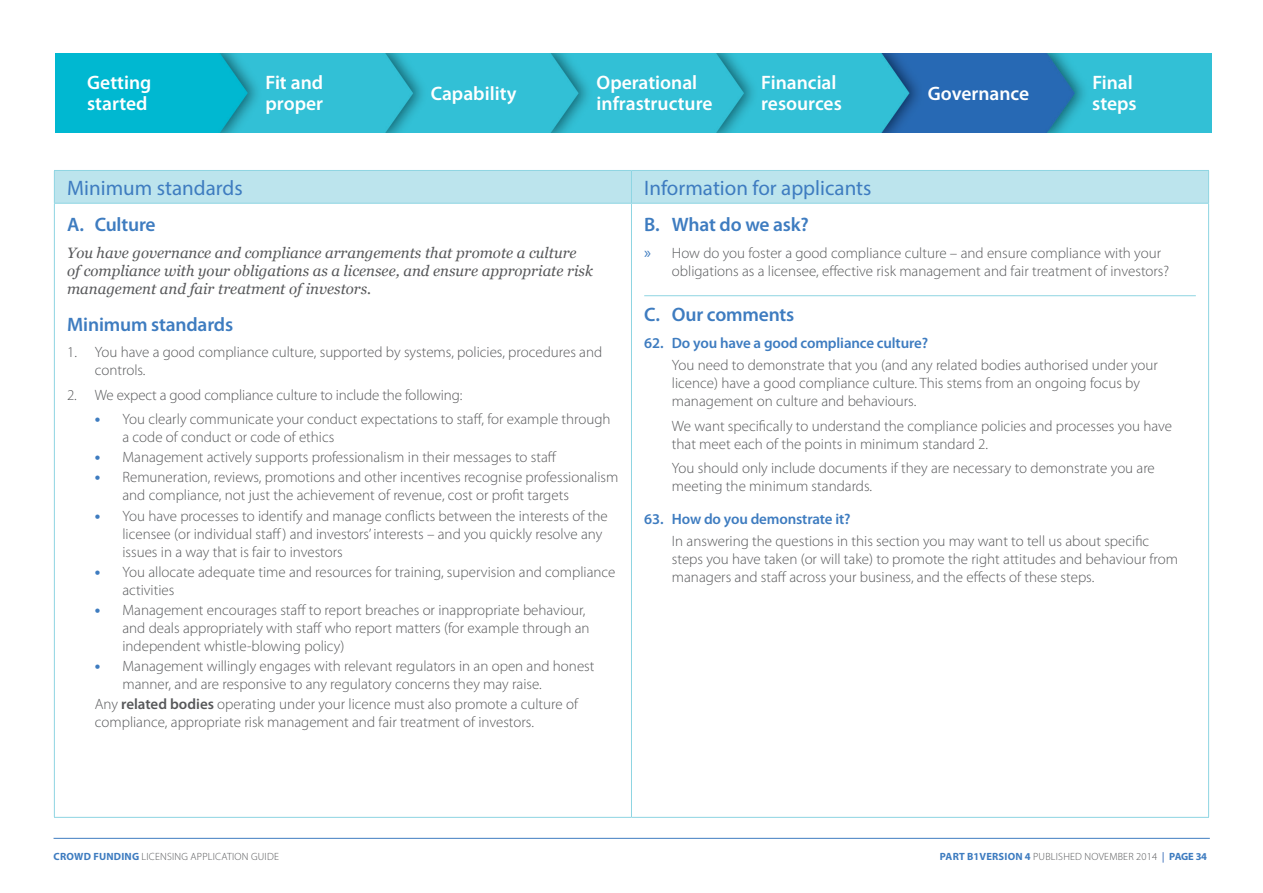
<style>
.page{position:relative;width:1263px;height:893px;background:#fff}
.page>*{position:absolute;margin:0;border:0;box-sizing:border-box;transform-origin:0 0}
.Table_Header{font:21px "Myriad Pro";color:#3e7cc0}
.t1{font:600 19.5px/21px "Myriad Pro";color:#fff}
.Heading_1{font:600 19.5px "Myriad Pro";letter-spacing:-.01em;color:#3e7cc0}
.Heading_1_with_rule{font:600 19.5px "Myriad Pro";letter-spacing:-.01em;color:#3e7cc0}
.Heading_1__A__includ{font:600 19.5px "Myriad Pro";letter-spacing:-.01em;color:#3e7cc0}
.intented_body{font:300 15px/18px "Myriad Pro";color:#57585a}
.Italic_intro{font:italic 15px/18px "Georgia";color:#57585a}
.t2{font:600 15px "Myriad Pro";letter-spacing:-.01em;color:#3e7cc0}
.t3{font:300 10.5px "Myriad Pro";letter-spacing:.02em;color:#57585a}
.s1{font-weight:700;font-size:16.5px;color:#3e7cc0}
.s2{font-weight:600}
.s3{font-weight:400;font-size:16.5px;color:#3e7cc0}
.s4{font-weight:700;color:#3e7cc0}
.s5{font-weight:700;color:#678ec9}
</style>
<div class="page">
<img style="left:56px;top:53px;width:1155px;height:79px">
<hr style="left:54px;top:838px;width:1156px;height:1px;background:#3e7cc0">
<div style="left:55px;top:171px;width:1153px;height:32px;background:#bce4ed"></div>
<hr style="left:631px;top:171px;width:1px;height:32px;background:#8ed5e2">
<hr style="left:631px;top:204px;width:1px;height:613px;background:#8ed5e2">
<hr style="left:54px;top:204px;width:1px;height:613px;background:#8ed5e2">
<hr style="left:1208px;top:204px;width:1px;height:613px;background:#8ed5e2">
<hr style="left:54px;top:817px;width:577px;height:1px;background:#8ed5e2">
<hr style="left:631px;top:817px;width:578px;height:1px;background:#8ed5e2">
<hr style="left:54px;top:170px;width:577px;height:1px;background:#8ed5e2">
<hr style="left:54px;top:171px;width:1px;height:32px;background:#8ed5e2">
<hr style="left:631px;top:170px;width:578px;height:1px;background:#8ed5e2">
<hr style="left:1208px;top:171px;width:1px;height:32px;background:#8ed5e2">
<hr style="left:54px;top:203px;width:577px;height:1px;background:#8ed5e2">
<hr style="left:631px;top:203px;width:578px;height:1px;background:#8ed5e2">
<hr style="left:644px;top:295px;width:552px;height:1px;background:#8ed5e2">
<h2 class="t1" style="left:87px;top:73px;width:66px">Getting started</h2>
<h2 class="t1" style="left:265px;top:73px;width:59px">Fit and proper</h2>
<h2 class="t1" style="left:431px;top:83px;width:87px">Capability</h2>
<h2 class="t1" style="left:597px;top:73px;width:117px">Operational infrastructure</h2>
<h2 class="t1" style="left:761px;top:73px;width:82px">Financial resources</h2>
<h2 class="t1" style="left:928px;top:83px;width:103px">Governance</h2>
<h2 class="t1" style="left:1092px;top:73px;width:46px">Final steps</h2>
<p class="Table_Header" style="left:67px;top:175px;width:177px">Minimum standards</p>
<p class="Table_Header" style="left:644px;top:175px;width:229px">Information for applicants</p>
<p class="Heading_1__A__includ" style="left:67px;top:214px;width:90px">A. Culture</p>
<p class="Italic_intro" style="left:67px;top:243px;width:527px">You have governance and compliance arrangements that promote a culture of compliance with your obligations as a licensee, and ensure appropriate risk management and fair treatment of investors.</p>
<p class="Heading_1" style="left:67px;top:314px;width:168px">Minimum standards</p>
<p class="intented_body" style="left:95px;top:343px;width:509px;text-indent:-28px">1. You have a good compliance culture, supported by systems, policies, procedures and controls.</p>
<p class="intented_body" style="left:67px;top:386px;width:397px">2. We expect a good compliance culture to include the following:</p>
<p class="intented_body" style="left:122px;top:410px;width:490px;text-indent:-28px"><span class="s1">•</span> You clearly communicate your conduct expectations to staff, for example through a code of conduct or code of ethics</p>
<p class="intented_body" style="left:95px;top:448px;width:463px"><span class="s1">•</span> Management actively supports professionalism in their messages to staff</p>
<p class="intented_body" style="left:122px;top:468px;width:497px;text-indent:-28px"><span class="s1">•</span> Remuneration, reviews, promotions and other incentives recognise professionalism and compliance, not just the achievement of revenue, cost or profit targets</p>
<p class="intented_body" style="left:122px;top:506px;width:487px;text-indent:-28px"><span class="s1">•</span> You have processes to identify and manage conflicts between the interests of the licensee (or individual staff) and investors’ interests – and you quickly resolve any issues in a way that is fair to investors</p>
<p class="intented_body" style="left:122px;top:563px;width:495px;text-indent:-28px"><span class="s1">•</span> You allocate adequate time and resources for training, supervision and compliance activities</p>
<p class="intented_body" style="left:122px;top:601px;width:469px;text-indent:-28px"><span class="s1">•</span> Management encourages staff to report breaches or inappropriate behaviour, and deals appropriately with staff who report matters (for example through an independent whistle-blowing policy)</p>
<p class="intented_body" style="left:122px;top:657px;width:474px;text-indent:-28px"><span class="s1">•</span> Management willingly engages with relevant regulators in an open and honest manner, and are responsive to any regulatory concerns they may raise.</p>
<p class="intented_body" style="left:95px;top:695px;width:485px">Any <span class="s2">related bodies</span> operating under your licence must also promote a culture of compliance, appropriate risk management and fair treatment of investors.</p>
<p class="Heading_1" style="left:644px;top:214px;width:166px">B. What do we ask?</p>
<p class="intented_body" style="left:672px;top:243px;width:499px;text-indent:-28px"><span class="s3">»</span> How do you foster a good compliance culture – and ensure compliance with your obligations as a licensee, effective risk management and fair treatment of investors?</p>
<p class="Heading_1_with_rule" style="left:644px;top:304px;width:152px">C. Our comments</p>
<p class="t2" style="left:644px;top:335px;width:285px">62. Do you have a good compliance culture?</p>
<p class="intented_body" style="left:672px;top:356px;width:487px">You need to demonstrate that you (and any related bodies authorised under your licence) have a good compliance culture. This stems from an ongoing focus by management on culture and behaviours.</p>
<p class="intented_body" style="left:672px;top:416px;width:502px">We want specifically to understand the compliance policies and processes you have that meet each of the points in minimum standard 2.</p>
<p class="intented_body" style="left:672px;top:459px;width:484px">You should only include documents if they are necessary to demonstrate you are meeting the minimum standards.</p>
<p class="t2" style="left:644px;top:510px;width:208px">63. How do you demonstrate it?</p>
<p class="intented_body" style="left:672px;top:532px;width:508px">In answering the questions in this section you may want to tell us about specific steps you have taken (or will take) to promote the right attitudes and behaviour from managers and staff across your business, and the effects of these steps.</p>
<p class="t3" style="left:54px;top:850px;width:227px"><span class="s4">CROWD FUNDING</span> LICENSING APPLICATION GUIDE</p>
<p class="t3" style="left:940px;top:850px;width:269px"><span class="s4">PART B1VERSION 4</span> PUBLISHED NOVEMBER 2014 <span class="s5">|</span> <span class="s4">PAGE 34</span></p>
</div>
